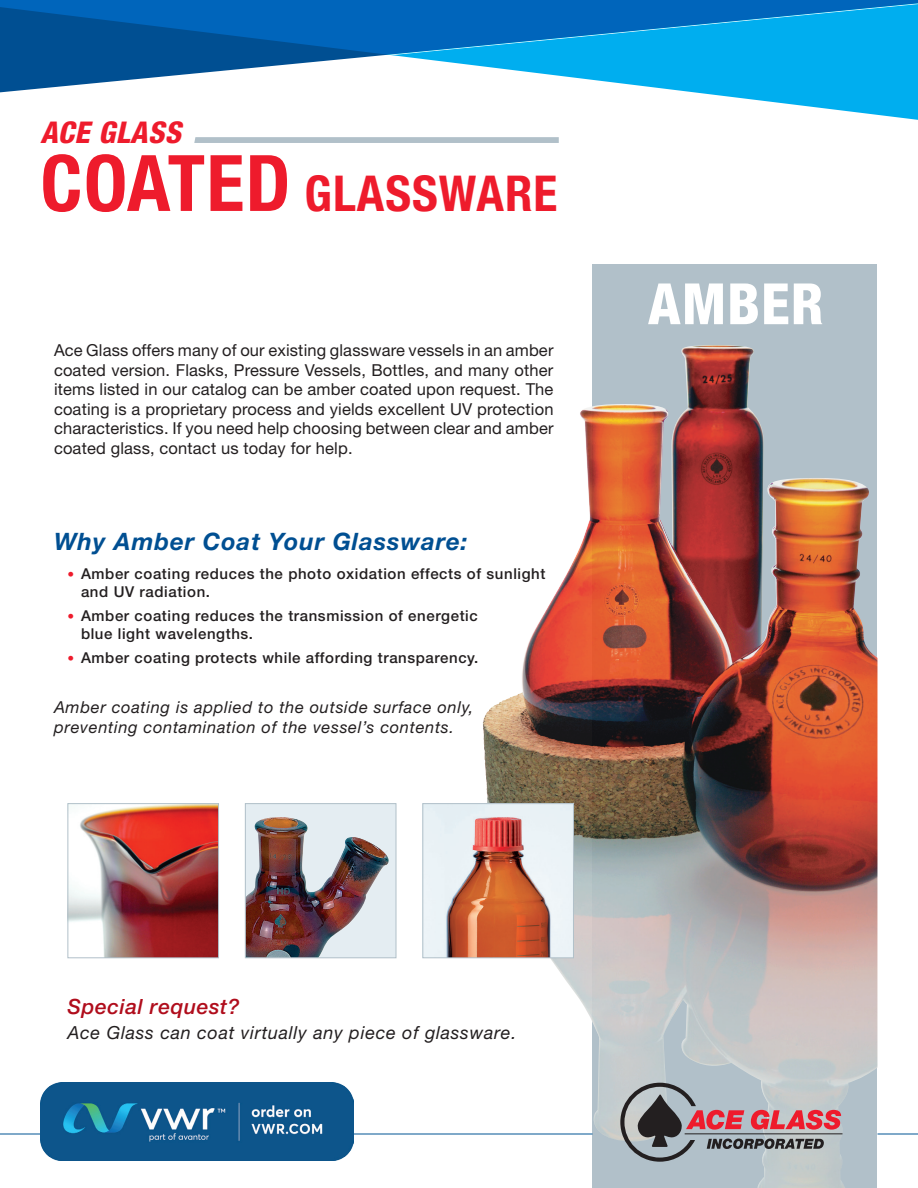
<style>
.page{position:relative;width:918px;height:1188px;background:#fff}
.page>*{position:absolute;margin:0;border:0;box-sizing:border-box;transform-origin:0 0}
.t1{font:800 condensed 57px "Helvetica Neue LT Std";letter-spacing:.02em;color:#fff}
.t2{font:700 condensed 49.5px "Helvetica Neue LT Std";letter-spacing:.02em;color:#ee1b2c}
.t3{font:italic 800 condensed 30px "Helvetica Neue LT Std";letter-spacing:.02em;color:#ee1b2c}
.t4{font:italic 700 24px "Helvetica Neue LT Std";letter-spacing:.04em;color:#004f92}
.t5{font:italic 500 21px "Helvetica Neue LT Std";letter-spacing:.03em;color:#b00d1c}
.t6{font:italic 18px "Helvetica Neue LT Std";letter-spacing:.04em;color:#231f20}
.t7{font:16.5px/19.5px "Helvetica Neue LT Std";letter-spacing:.01em;color:#231f20;text-align:justify}
.t8{font:italic 16.5px/19.8px "Helvetica Neue LT Std";letter-spacing:.04em;color:#231f20}
.t9{font:500 15px/18px "Helvetica Neue LT Std";letter-spacing:.04em;color:#231f20}
.s1{font-size:78px}
.s2{font-size:13.5px;color:#ee1b2c}
</style>
<div class="page">
<div style="left:592px;top:265px;width:286px;height:923px;background:#b1c0c9"></div>
<svg style="left:194px;top:137px;width:365px;height:6px;background:#b3c1ca"></svg>
<img style="left:483px;top:351px;width:395px;height:837px">
<img style="left:424px;top:805px;width:148px;height:151px">
<div style="left:422px;top:803px;width:152px;height:155px;border:1px solid #b1c0c9"></div>
<div style="left:245px;top:804px;width:151px;height:154px;background:#e4edf2"></div>
<img style="left:247px;top:817px;width:142px;height:139px">
<div style="left:245px;top:803px;width:151px;height:155px;border:1px solid #b1c0c9"></div>
<img style="left:70px;top:805px;width:147px;height:151px">
<div style="left:68px;top:803px;width:151px;height:155px;border:1px solid #b1c0c9"></div>
<hr style="left:0;top:1134px;width:592px;height:1px;background:#005594">
<img style="left:40px;top:1083px;width:313px;height:78px">
<hr style="left:685px;top:1134px;width:157px;height:1px;background:#231f20">
<svg style="left:620px;top:1083px;width:221px;height:79px"></svg>
<hr style="left:878px;top:1134px;width:40px;height:1px;background:#005594">
<svg style="left:0;top:0;width:918px;height:120px"></svg>
<p class="t3" style="left:40px;top:114px;width:142px">ACE GLASS</p>
<p class="t2" style="left:40px;top:163px;width:518px"><span class="s1">COATED</span> GLASSWARE</p>
<p class="t7" style="left:54px;top:340px;width:501px">Ace Glass offers many of our existing glassware vessels in an amber coated version. Flasks, Pressure Vessels, Bottles, and many other items listed in our catalog can be amber coated upon request. The coating is a proprietary process and yields excellent UV protection characteristics. If you need help choosing between clear and amber coated glass, contact us today for help.</p>
<p class="t4" style="left:54px;top:526px;width:415px">Why Amber Coat Your Glassware:</p>
<p class="t9" style="left:81px;top:565px;width:466px;text-indent:-14px"><span class="s2">•</span> Amber coating reduces the photo oxidation effects of sunlight and UV radiation.</p>
<p class="t9" style="left:81px;top:607px;width:398px;text-indent:-14px"><span class="s2">•</span> Amber coating reduces the transmission of energetic blue light wavelengths.</p>
<p class="t9" style="left:68px;top:649px;width:412px"><span class="s2">•</span> Amber coating protects while affording transparency.</p>
<p class="t8" style="left:54px;top:697px;width:421px">Amber coating is applied to the outside surface only, preventing contamination of the vessel’s contents.</p>
<p class="t1" style="left:648px;top:269px;width:177px">AMBER</p>
<p class="t5" style="left:68px;top:994px;width:174px">Special request?</p>
<p class="t6" style="left:68px;top:1022px;width:450px">Ace Glass can coat virtually any piece of glassware.</p>
</div>
